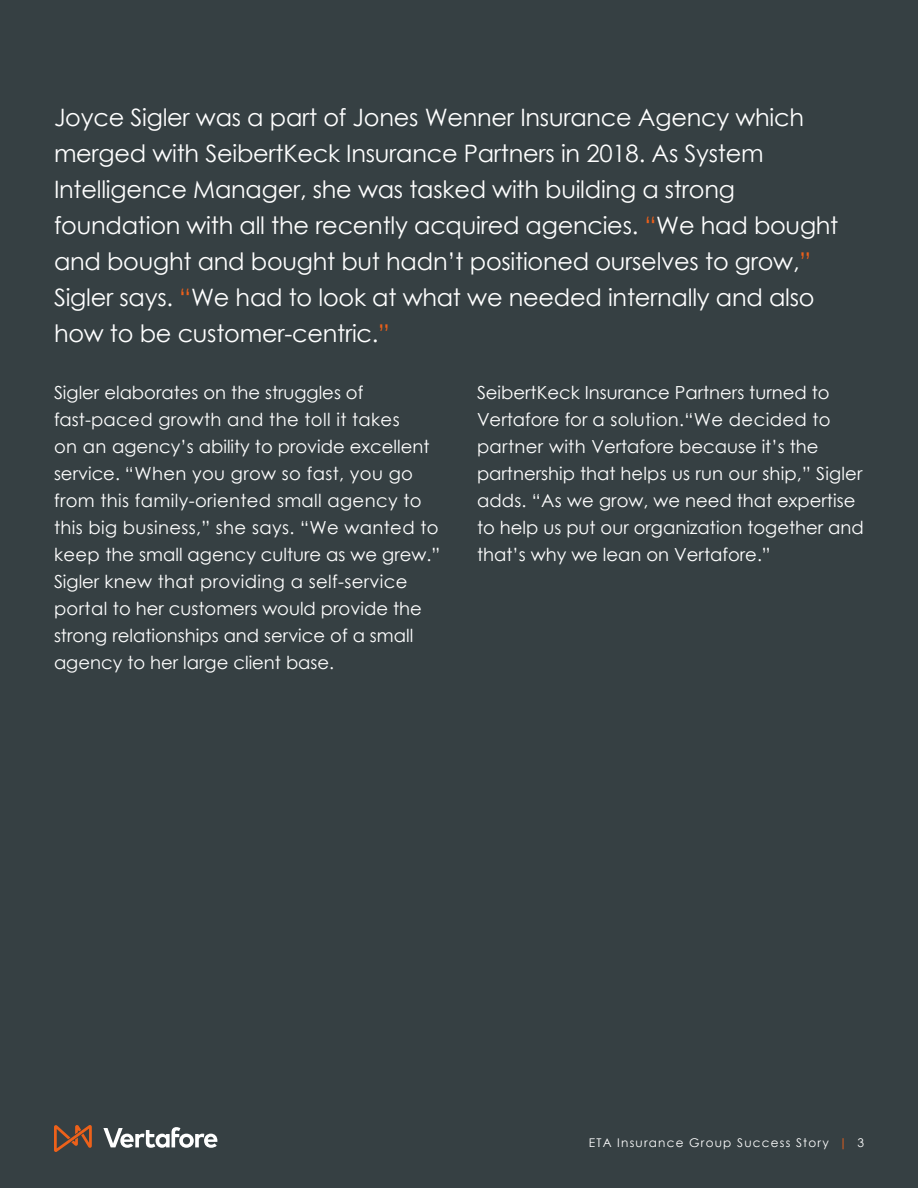
<style>
.page{position:relative;width:918px;height:1188px;background:#364043}
.page>*{position:absolute;margin:0;border:0;box-sizing:border-box;transform-origin:0 0}
.t1{font:24px/36px "Century Gothic";letter-spacing:-.01em;color:#fff}
.t2{font:18px/27px "Century Gothic";color:#fff}
.t3{font:12px "Century Gothic";letter-spacing:.1em;color:#fff}
.s1{color:#ed601a}
</style>
<div class="page">
<svg style="left:54px;top:1125px;width:38px;height:27px"></svg>
<svg style="left:103px;top:1127px;width:114px;height:21px"></svg>
<p class="t1" style="left:54px;top:99px;width:786px">Joyce Sigler was a part of Jones Wenner Insurance Agency which merged with SeibertKeck Insurance Partners in 2018. As System Intelligence Manager, she was tasked with building a strong foundation with all the recently acquired agencies. <span class="s1">“</span>We had bought and bought and bought but hadn’t positioned ourselves to grow,<span class="s1">” </span>Sigler says. <span class="s1">“</span>We had to look at what we needed internally and also how to be customer-centric.<span class="s1">”</span></p>
<p class="t2" style="left:54px;top:379px;width:388px">Sigler elaborates on the struggles of fast-paced growth and the toll it takes<br>on an agency’s ability to provide excellent service. “When you grow so fast, you go from this family-oriented small agency to this big business,” she says. “We wanted to keep the small agency culture as we grew.” Sigler knew that providing a self-service portal to her customers would provide the strong relationships and service of a small agency to her large client base.</p>
<p class="t2" style="left:477px;top:379px;width:388px">SeibertKeck Insurance Partners turned to Vertafore for a solution.“We decided to partner with Vertafore because it’s the partnership that helps us run our ship,” Sigler adds. “As we grow, we need that expertise to help us put our organization together and that’s why we lean on Vertafore.”</p>
<p class="t3" style="left:589px;top:1135px;width:277px">ETA Insurance Group Success Story <span class="s1">|</span> 3</p>
</div>
